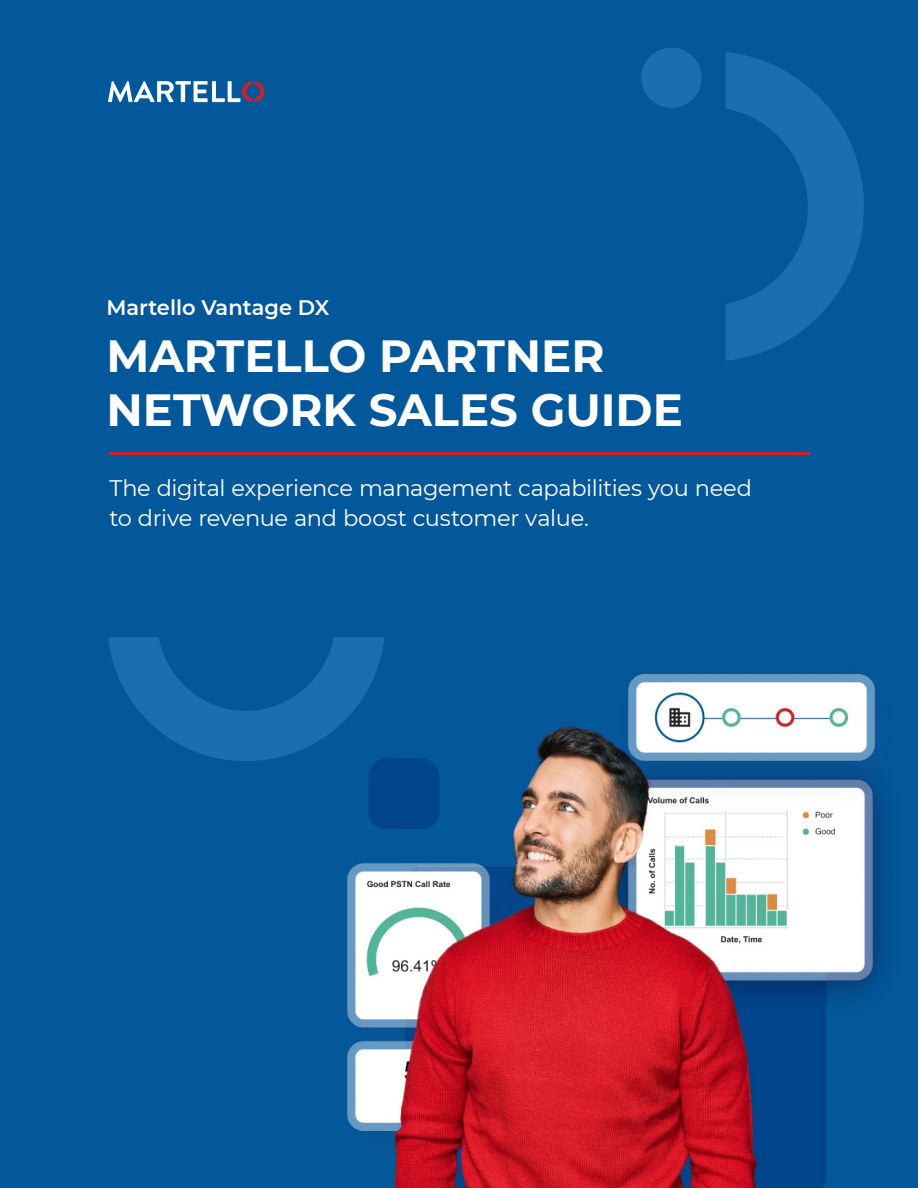
<style>
.page{position:relative;width:918px;height:1188px;background:#03589b}
.page>*{position:absolute;margin:0;border:0;box-sizing:border-box;transform-origin:0 0}
.Heading_01{font:700 45px/54px "Montserrat";color:#fff}
.t1{font:22.5px/30px "Montserrat";letter-spacing:-.015em;color:#fff}
.Heading_01-2{font:600 21px "Montserrat";color:#fff}
</style>
<div class="page">
<svg style="left:108px;top:637px;width:276px;height:124px"></svg>
<svg style="left:726px;top:52px;width:138px;height:309px"></svg>
<hr style="left:110px;top:452px;width:700px;height:2px;background:#cc2129">
<svg style="left:108px;top:81px;width:156px;height:21px"></svg>
<img style="left:327px;top:644px;width:560px;height:544px">
<div style="left:641px;top:48px;width:61px;height:60px;background:#1c6eae;border-radius:50%"></div>
<p class="Heading_01-2" style="left:106px;top:293px;width:224px">Martello Vantage DX</p>
<p class="Heading_01" style="left:106px;top:327px;width:578px">MARTELLO PARTNER<br>NETWORK SALES GUIDE</p>
<p class="t1" style="left:110px;top:472px;width:644px">The digital experience management capabilities you need to drive revenue and boost customer value.</p>
</div>
